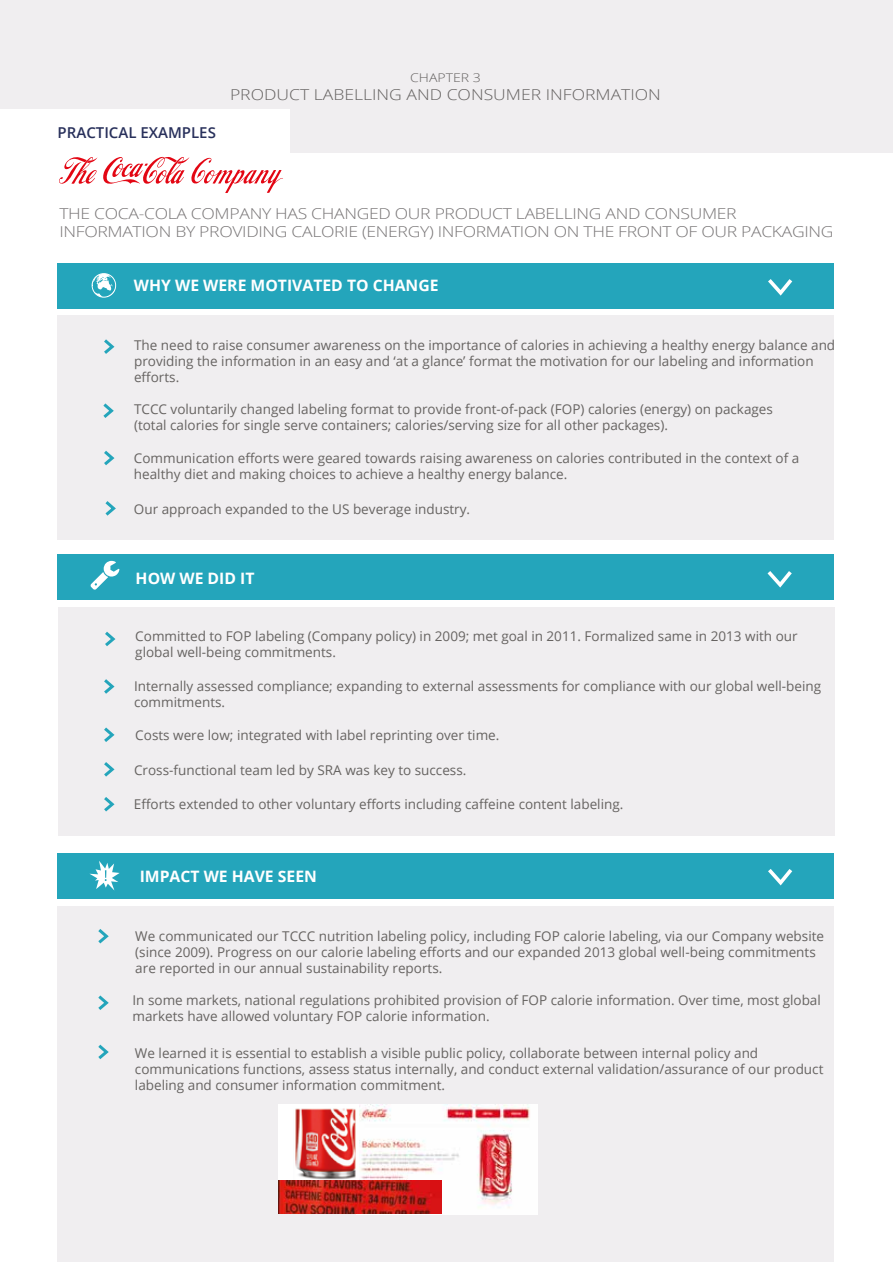
<style>
.page{position:relative;width:893px;height:1262px;background:#fff}
.page>*{position:absolute;margin:0;border:0;box-sizing:border-box;transform-origin:0 0}
.t1{font:700 15.75px "Open Sans";color:#fff}
.t2{font:300 15px/18px "Open Sans";letter-spacing:-.02em;color:#787576;scale:1.17 1}
.t3{font:300 15px "Open Sans";color:#646160;scale:1.17 1}
.t4{font:600 15px "Open Sans";color:#28305b}
.t5{font:13.5px/16.2px "Open Sans";color:#666361}
.t6{font:300 12px "Open Sans";color:#646160;scale:1.17 1}
</style>
<div class="page">
<div style="left:0;top:0;width:892px;height:1261px;background:#f0eef0"></div>
<div style="left:0;top:109px;width:290px;height:44px;background:#fff"></div>
<div style="left:0;top:153px;width:892px;height:1108px;background:#fff"></div>
<div style="left:57px;top:263px;width:776px;height:45px;background:#24a5bb"></div>
<div style="left:57px;top:315px;width:776px;height:225px;background:#f0eef0"></div>
<svg style="left:768px;top:279px;width:25px;height:17px"></svg>
<svg style="left:91px;top:273px;width:26px;height:25px"></svg>
<svg style="left:104px;top:339px;width:11px;height:15px"></svg>
<div style="left:58px;top:607px;width:775px;height:228px;background:#f0eef0"></div>
<svg style="left:103px;top:403px;width:11px;height:15px"></svg>
<svg style="left:105px;top:631px;width:11px;height:15px"></svg>
<svg style="left:104px;top:679px;width:11px;height:15px"></svg>
<svg style="left:104px;top:727px;width:11px;height:15px"></svg>
<svg style="left:104px;top:762px;width:11px;height:15px"></svg>
<svg style="left:104px;top:797px;width:11px;height:15px"></svg>
<svg style="left:104px;top:450px;width:11px;height:16px"></svg>
<div style="left:57px;top:852px;width:776px;height:46px;background:#24a5bb"></div>
<div style="left:57px;top:906px;width:776px;height:355px;background:#f0eef0"></div>
<svg style="left:89px;top:861px;width:31px;height:29px"></svg>
<svg style="left:768px;top:869px;width:25px;height:17px"></svg>
<div style="left:57px;top:554px;width:776px;height:46px;background:#24a5bb"></div>
<svg style="left:91px;top:561px;width:28px;height:29px"></svg>
<svg style="left:767px;top:571px;width:25px;height:17px"></svg>
<svg style="left:98px;top:929px;width:11px;height:15px"></svg>
<svg style="left:98px;top:995px;width:11px;height:15px"></svg>
<svg style="left:98px;top:1044px;width:11px;height:16px"></svg>
<svg style="left:105px;top:501px;width:11px;height:15px"></svg>
<img style="left:356px;top:1104px;width:181px;height:110px">
<img style="left:278px;top:1104px;width:80px;height:76px">
<img style="left:278px;top:1180px;width:163px;height:33px">
<svg style="left:59px;top:156px;width:224px;height:37px"></svg>
<p class="t4" style="left:58px;top:122px;width:160px">PRACTICAL EXAMPLES</p>
<p class="t6" style="left:410px;top:69px;width:62px">CHAPTER 3</p>
<p class="t3" style="left:230px;top:84px;width:369px">PRODUCT LABELLING AND CONSUMER INFORMATION</p>
<p class="t2" style="left:59px;top:204px;width:663px">THE COCA-COLA COMPANY HAS CHANGED OUR PRODUCT LABELLING AND CONSUMER<br>INFORMATION BY PROVIDING CALORIE (ENERGY) INFORMATION ON THE FRONT OF OUR PACKAGING</p>
<p class="t1" style="left:134px;top:274px;width:306px">WHY WE WERE MOTIVATED TO CHANGE</p>
<p class="t5" style="left:134px;top:336px;width:702px">The need to raise consumer awareness on the importance of calories in achieving a healthy energy balance and providing the information in an easy and ‘at a glance’ format the motivation for our labeling and information efforts.</p>
<p class="t5" style="left:134px;top:400px;width:640px">TCCC voluntarily changed labeling format to provide front-of-pack (FOP) calories (energy) on packages (total calories for single serve containers; calories/serving size for all other packages).</p>
<p class="t5" style="left:134px;top:449px;width:666px">Communication efforts were geared towards raising awareness on calories contributed in the context of a healthy diet and making choices to achieve a healthy energy balance.</p>
<p class="t5" style="left:134px;top:500px;width:338px">Our approach expanded to the US beverage industry.</p>
<p class="t1" style="left:135px;top:567px;width:120px">HOW WE DID IT</p>
<p class="t5" style="left:135px;top:628px;width:663px">Committed to FOP labeling (Company policy) in 2009; met goal in 2011. Formalized same in 2013 with our global well-being commitments.</p>
<p class="t5" style="left:134px;top:677px;width:688px">Internally assessed compliance; expanding to external assessments for compliance with our global well-being commitments.</p>
<p class="t5" style="left:135px;top:726px;width:365px">Costs were low; integrated with label reprinting over time.</p>
<p class="t5" style="left:134px;top:762px;width:334px">Cross-functional team led by SRA was key to success.</p>
<p class="t5" style="left:134px;top:795px;width:491px">Efforts extended to other voluntary efforts including caffeine content labeling.</p>
<p class="t1" style="left:140px;top:865px;width:179px">IMPACT WE HAVE SEEN</p>
<p class="t5" style="left:135px;top:927px;width:690px">We communicated our TCCC nutrition labeling policy, including FOP calorie labeling, via our Company website (since 2009). Progress on our calorie labeling efforts and our expanded 2013 global well-being commitments are reported in our annual sustainability reports.</p>
<p class="t5" style="left:132px;top:991px;width:689px">In some markets, national regulations prohibited provision of FOP calorie information. Over time, most global markets have allowed voluntary FOP calorie information.</p>
<p class="t5" style="left:135px;top:1044px;width:689px">We learned it is essential to establish a visible public policy, collaborate between internal policy and communications functions, assess status internally, and conduct external validation/assurance of our product labeling and consumer information commitment.</p>
</div>
